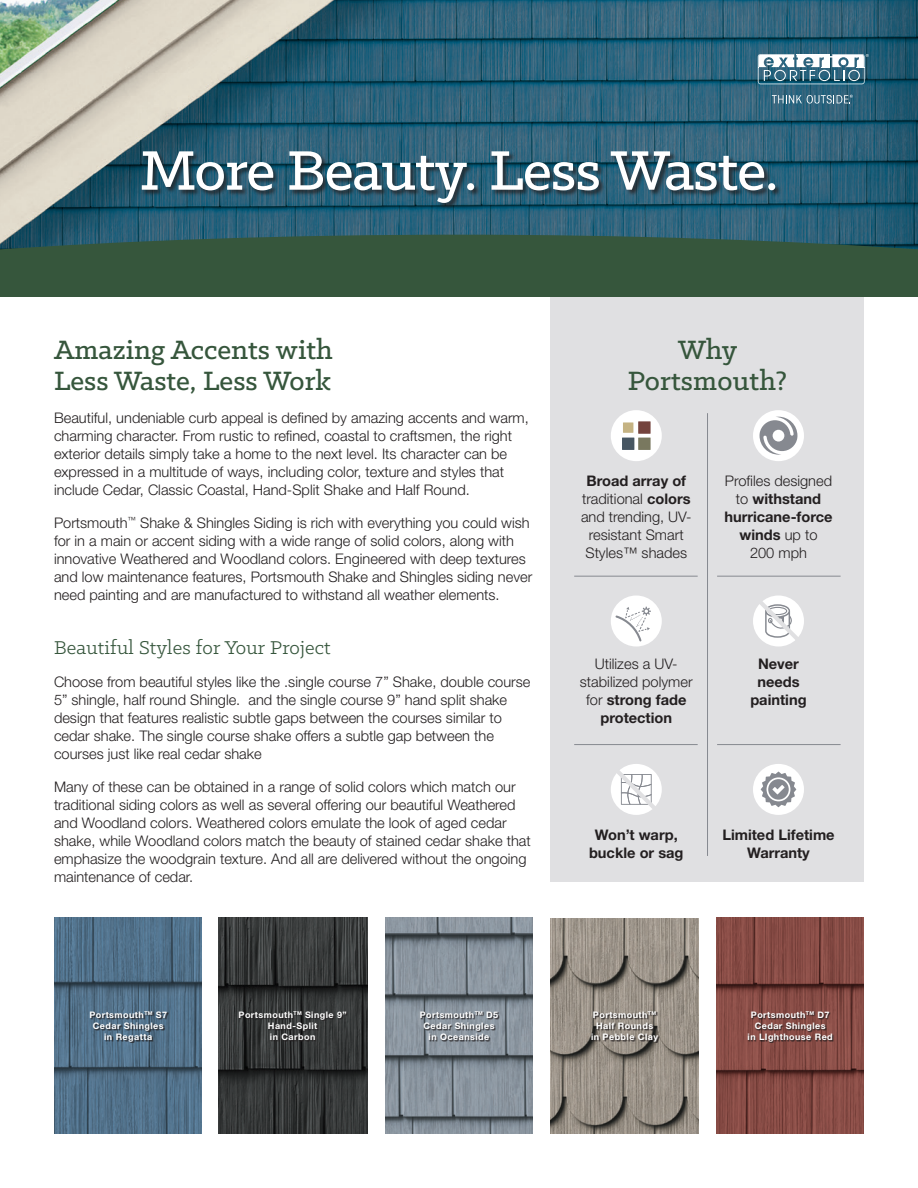
<style>
.page{position:relative;width:918px;height:1188px;background:#fff}
.page>*{position:absolute;margin:0;border:0;box-sizing:border-box;transform-origin:0 0}
.t1{font:500 63px "Klinic Slab";letter-spacing:-.015em;color:#fff}
.t2{font:500 30px/31.5px "Klinic Slab";color:#36563c}
.t3{font:21px "Klinic Slab";letter-spacing:.01em;color:#36563c}
.body_copy{font:300 14.7px/18px "Helvetica Neue LT Std";color:#231f20}
.body_copy-2{font:700 14.7px/18px "Helvetica Neue LT Std";color:#231f20;text-align:center}
.t4{font:700 9px/10.8px "Helvetica Neue LT Std";letter-spacing:.05em;color:#fff;text-align:center}
.s1{font-weight:700}
.s2{font-weight:300}
</style>
<div class="page">
<div style="left:551px;top:297px;width:313px;height:585px;background:#e0e0e2"></div>
<img style="left:0;top:0;width:918px;height:235px">
<img style="left:716px;top:917px;width:148px;height:217px">
<div style="left:749px;top:1012px;width:85px;height:31px;background:#231f20;opacity:.9"></div>
<img style="left:385px;top:917px;width:148px;height:217px">
<div style="left:421px;top:1012px;width:79px;height:29px;background:#231f20;opacity:.9"></div>
<img style="left:55px;top:917px;width:147px;height:217px">
<div style="left:90px;top:1012px;width:79px;height:31px;background:#231f20;opacity:.9"></div>
<img style="left:551px;top:918px;width:147px;height:216px">
<div style="left:592px;top:1012px;width:68px;height:31px;background:#231f20;opacity:.9"></div>
<img style="left:218px;top:917px;width:149px;height:217px">
<div style="left:240px;top:1012px;width:108px;height:29px;background:#231f20;opacity:.9"></div>
<div style="left:611px;top:410px;width:51px;height:51px;background:#fff;border-radius:50%"></div>
<div style="left:638px;top:421px;width:13px;height:13px;background:#74433d"></div>
<div style="left:638px;top:438px;width:13px;height:12px;background:#79785f"></div>
<div style="left:622px;top:438px;width:12px;height:12px;background:#475662"></div>
<div style="left:623px;top:422px;width:10px;height:11px;background:#c5b383"></div>
<div style="left:753px;top:410px;width:51px;height:51px;background:#fff;border-radius:50%"></div>
<svg style="left:760px;top:417px;width:38px;height:38px"></svg>
<div style="left:611px;top:596px;width:51px;height:51px;background:#fff;border-radius:50%"></div>
<svg style="left:615px;top:607px;width:36px;height:34px"></svg>
<div style="left:753px;top:596px;width:51px;height:51px;background:#fff;border-radius:50%"></div>
<svg style="left:757px;top:599px;width:43px;height:42px"></svg>
<div style="left:753px;top:764px;width:51px;height:51px;background:#fff;border-radius:50%"></div>
<svg style="left:761px;top:772px;width:35px;height:35px"></svg>
<div style="left:611px;top:764px;width:51px;height:51px;background:#fff;border-radius:50%"></div>
<svg style="left:614px;top:767px;width:42px;height:43px"></svg>
<hr style="left:574px;top:576px;width:124px;height:1px;background:#868990">
<hr style="left:717px;top:576px;width:124px;height:1px;background:#868990">
<hr style="left:574px;top:744px;width:124px;height:1px;background:#868990">
<hr style="left:717px;top:744px;width:124px;height:1px;background:#868990">
<hr style="left:707px;top:413px;width:1px;height:443px;background:#868990">
<svg style="left:0;top:235px;width:918px;height:62px;background:#35563f"></svg>
<div style="left:141px;top:151px;width:641px;height:59px;background:#231f20;opacity:.75"></div>
<svg style="left:758px;top:54px;width:111px;height:30px"></svg>
<svg style="left:772px;top:95px;width:81px;height:9px"></svg>
<p class="t1" style="left:140px;top:130px;width:640px">More Beauty. Less Waste.</p>
<p class="t2" style="left:54px;top:333px;width:280px">Amazing Accents with<br>Less Waste, Less Work</p>
<p class="body_copy" style="left:54px;top:408px;width:476px">Beautiful, undeniable curb appeal is defined by amazing accents and warm, charming character. From rustic to refined, coastal to craftsmen, the right exterior details simply take a home to the next level. Its character can be expressed in a multitude of ways, including color, texture and styles that include Cedar, Classic Coastal, Hand-Split Shake and Half Round.</p>
<p class="body_copy" style="left:54px;top:513px;width:480px">Portsmouth<sup>™</sup> Shake &amp; Shingles Siding is rich with everything you could wish for in a main or accent siding with a wide range of solid colors, along with innovative Weathered and Woodland colors. Engineered with deep textures and low maintenance features, Portsmouth Shake and Shingles siding never need painting and are manufactured to withstand all weather elements.</p>
<p class="t3" style="left:54px;top:634px;width:278px">Beautiful Styles for Your Project</p>
<p class="body_copy" style="left:54px;top:672px;width:478px">Choose from beautiful styles like the .single course 7” Shake, double course 5” shingle, half round Shingle. and the single course 9” hand split shake design that features realistic subtle gaps between the courses similar to cedar shake. The single course shake offers a subtle gap between the courses just like real cedar shake</p>
<p class="body_copy" style="left:54px;top:777px;width:478px">Many of these can be obtained in a range of solid colors which match our traditional siding colors as well as several offering our beautiful Weathered and Woodland colors. Weathered colors emulate the look of aged cedar shake, while Woodland colors match the beauty of stained cedar shake that emphasize the woodgrain texture. And all are delivered without the ongoing maintenance of cedar.</p>
<p class="t2" style="left:628px;top:333px;width:161px;text-align:center">Why<br>Portsmouth?</p>
<p class="body_copy" style="left:581px;top:471px;width:112px;text-align:center"><span class="s1">Broad array of </span>traditional <span class="s1">colors </span>and trending, UV&shy;resistant Smart<br>Styles™ shades</p>
<p class="body_copy-2" style="left:724px;top:471px;width:110px"><span class="s2">Profiles designed to</span> withstand hurricane-force winds <span class="s2">up to<br>200 mph</span></p>
<p class="body_copy" style="left:580px;top:654px;width:114px;text-align:center">Utilizes a UV&shy;stabilized polymer for <span class="s1">strong fade protection</span></p>
<p class="body_copy-2" style="left:750px;top:654px;width:58px">Never needs painting</p>
<p class="body_copy-2" style="left:589px;top:825px;width:96px">Won’t warp, buckle or sag</p>
<p class="body_copy-2" style="left:722px;top:825px;width:114px">Limited Lifetime<br>Warranty</p>
<p class="t4" style="left:89px;top:1009px;width:79px">Portsmouth<sup>TM</sup> S7</p>
<p class="t4" style="left:93px;top:1020px;width:73px">Cedar Shingles</p>
<p class="t4" style="left:104px;top:1031px;width:50px">in Regatta</p>
<p class="t4" style="left:239px;top:1009px;width:110px">Portsmouth<sup>TM</sup> Single 9”<br>Hand-Split<br>in Carbon</p>
<p class="t4" style="left:420px;top:1009px;width:80px">Portsmouth<sup>TM</sup> D5<br>Cedar Shingles</p>
<p class="t4" style="left:429px;top:1031px;width:62px">in Oceanside</p>
<p class="t4" style="left:593px;top:1009px;width:65px">Portsmouth<sup>TM<br></sup>Half Rounds</p>
<p class="t4" style="left:591px;top:1031px;width:68px">in Pebble Clay</p>
<p class="t4" style="left:751px;top:1009px;width:80px">Portsmouth<sup>TM</sup> D7<br>Cedar Shingles</p>
<p class="t4" style="left:748px;top:1031px;width:87px">in LIghthouse Red</p>
</div>
